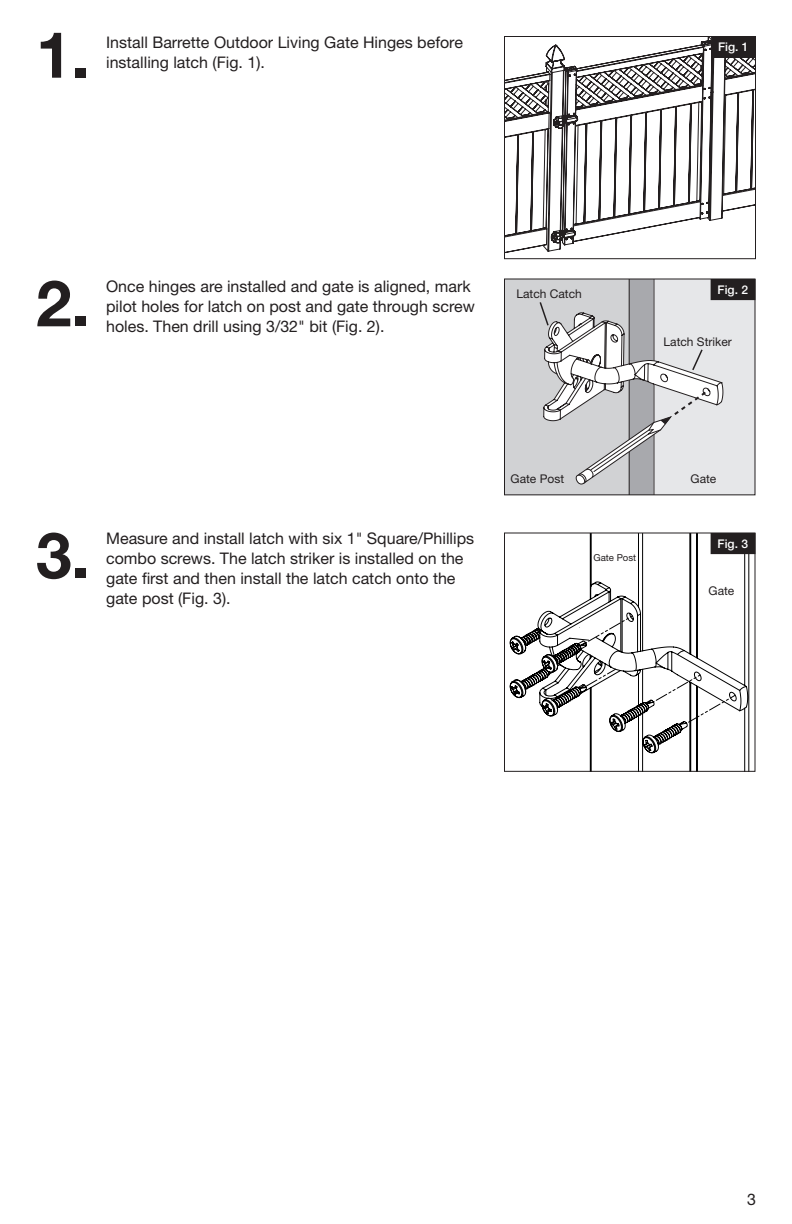
<style>
.page{position:relative;width:792px;height:1224px;background:#fff}
.page>*{position:absolute;margin:0;border:0;box-sizing:border-box;transform-origin:0 0}
.Big_Number{font:700 64px "Helvetica Neue LT Std";color:#231f20}
.t1{font:16px/20px "Helvetica Neue LT Std";color:#231f20}
.t2{font:12px "Helvetica Neue LT Std";color:#231f20}
.t3{font:500 12px "Helvetica Neue LT Std";color:#fff}
.t4{font:9.6px "Helvetica Neue LT Std";color:#231f20}
</style>
<div class="page">
<div style="left:711px;top:279px;width:45px;height:21px;border:1px solid #231f20"></div>
<svg style="left:510px;top:534px;width:244px;height:236px"></svg>
<svg style="left:653px;top:674px;width:83px;height:50px"></svg>
<svg style="left:585px;top:669px;width:31px;height:18px"></svg>
<div style="left:504px;top:532px;width:252px;height:240px;border:1px solid #231f20"></div>
<div style="left:711px;top:533px;width:44px;height:21px;background:#231f20"></div>
<svg style="left:506px;top:38px;width:248px;height:215px"></svg>
<div style="left:504px;top:36px;width:252px;height:223px;border:1px solid #231f20"></div>
<div style="left:712px;top:37px;width:44px;height:20px;background:#231f20"></div>
<div style="left:711px;top:36px;width:45px;height:22px;border:1px solid #231f20"></div>
<svg style="left:504px;top:279px;width:251px;height:216px;background:#cdcdcf"></svg>
<svg style="left:576px;top:604px;width:57px;height:39px"></svg>
<p class="Big_Number" style="left:36px;top:15px;width:55px">1.</p>
<p class="t1" style="left:106px;top:32px;width:358px">Install Barrette Outdoor Living Gate Hinges before installing latch (Fig. 1).</p>
<p class="t3" style="left:718px;top:40px;width:32px">Fig. 1</p>
<p class="Big_Number" style="left:36px;top:264px;width:55px">2.</p>
<p class="t1" style="left:106px;top:276px;width:370px">Once hinges are installed and gate is aligned, mark pilot holes for latch on post and gate through screw holes. Then drill using 3/32" bit (Fig. 2).</p>
<p class="t3" style="left:718px;top:282px;width:32px">Fig. 2</p>
<p class="t2" style="left:516px;top:286px;width:67px">Latch Catch</p>
<p class="t2" style="left:664px;top:334px;width:70px">Latch Striker</p>
<p class="Big_Number" style="left:36px;top:516px;width:55px">3.</p>
<p class="t2" style="left:511px;top:472px;width:55px">Gate Post</p>
<p class="t2" style="left:691px;top:472px;width:27px">Gate</p>
<p class="t1" style="left:106px;top:528px;width:370px">Measure and install latch with six 1" Square/Phillips</p>
<p class="t3" style="left:718px;top:536px;width:32px">Fig. 3</p>
<p class="t1" style="left:106px;top:548px;width:359px">combo screws. The latch striker is installed on the gate first and then install the latch catch onto the gate post (Fig. 3).</p>
<p class="t4" style="left:593px;top:552px;width:44px">Gate Post</p>
<p class="t2" style="left:709px;top:584px;width:27px">Gate</p>
<p class="t1" style="left:747px;top:1189px;width:10px">3</p>
</div>
